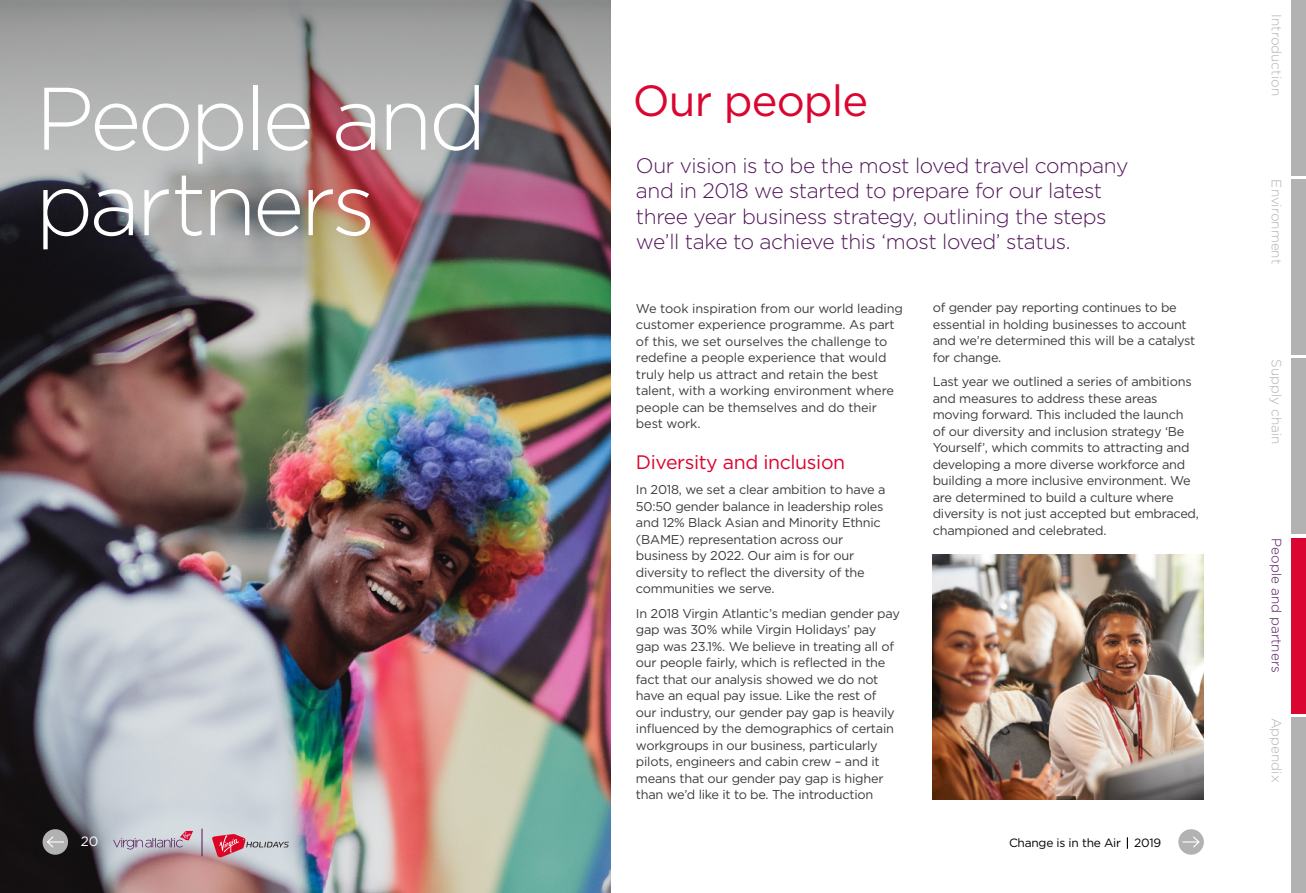
<style>
.page{position:relative;width:1306px;height:893px;background:#fff}
.page>*{position:absolute;margin:0;border:0;box-sizing:border-box;transform-origin:0 0}
.t1{font:300 88.5px/85.5px "Gotham";letter-spacing:-.045em;color:#fff}
.t2{font:43.5px "Gotham";letter-spacing:-.02em;color:#da0530}
.t3{font:300 21px/25.5px "Gotham";letter-spacing:-.02em;color:#52155a}
.t4{font:19.5px "Gotham";letter-spacing:-.02em;color:#da0530}
.t5{font:300 13.5px "Gotham";color:#b3b2b2}
.t6{font:300 13.5px "Gotham";color:#52155a}
.t7{font:13.5px "Gotham";color:#fff}
.t8{font:12.75px/16.5px "Gotham";letter-spacing:-.02em;color:#3c3c3b}
.t9{font:12px "Gotham";letter-spacing:-.02em;color:#000}
</style>
<div class="page">
<img style="left:0;top:339px;width:610px;height:554px">
<img style="left:0;top:0;width:610px;height:339px">
<div style="left:1178px;top:829px;width:25px;height:26px;background:#b3b2b2;border-radius:50%"></div>
<svg style="left:1182px;top:836px;width:18px;height:12px"></svg>
<div style="left:43px;top:829px;width:25px;height:26px;background:#b3b2b2;border-radius:50%"></div>
<svg style="left:47px;top:836px;width:17px;height:12px"></svg>
<svg style="left:201px;top:829px;width:1px;height:27px"></svg>
<svg style="left:212px;top:834px;width:77px;height:24px;background:#cb99a5"></svg>
<svg style="left:113px;top:831px;width:80px;height:18px"></svg>
<svg style="left:1126px;top:837px;width:1px;height:12px"></svg>
<div style="left:1290px;top:0;width:15px;height:175px;background:#b3b2b2"></div>
<div style="left:1290px;top:179px;width:15px;height:176px;background:#b3b2b2"></div>
<div style="left:1290px;top:359px;width:15px;height:175px;background:#b3b2b2"></div>
<div style="left:1290px;top:538px;width:15px;height:175px;background:#da0530"></div>
<div style="left:1290px;top:718px;width:15px;height:175px;background:#b3b2b2"></div>
<img style="left:932px;top:555px;width:271px;height:244px">
<h1 class="t1" style="left:35px;top:74px;width:453px">People and partners</h1>
<h2 class="t2" style="left:632px;top:76px;width:237px">Our people</h2>
<h3 class="t3" style="left:636px;top:152px;width:494px">Our vision is to be the most loved travel company and in 2018 we started to prepare for our latest three year business strategy, outlining the steps we’ll take to achieve this ‘most loved’ status.</h3>
<p class="t8" style="left:636px;top:300px;width:268px">We took inspiration from our world leading customer experience programme. As part of this, we set ourselves the challenge to redefine a people experience that would truly help us attract and retain the best talent, with a working environment where people can be themselves and do their best work.</p>
<h3 class="t4" style="left:636px;top:452px;width:211px">Diversity and inclusion</h3>
<p class="t8" style="left:636px;top:481px;width:251px">In 2018, we set a clear ambition to have a 50:50 gender balance in leadership roles and 12% Black Asian and Minority Ethnic (BAME) representation across our business by 2022. Our aim is for our diversity to reflect the diversity of the communities we serve.</p>
<p class="t8" style="left:636px;top:605px;width:265px">In 2018 Virgin Atlantic’s median gender pay gap was 30% while Virgin Holidays’ pay gap was 23.1%. We believe in treating all of our people fairly, which is reflected in the fact that our analysis showed we do not have an equal pay issue. Like the rest of our industry, our gender pay gap is heavily influenced by the demographics of certain workgroups in our business, particularly pilots, engineers and cabin crew – and it means that our gender pay gap is higher than we’d like it to be. The introduction</p>
<p class="t8" style="left:932px;top:299px;width:264px">of gender pay reporting continues to be essential in holding businesses to account and we’re determined this will be a catalyst for change.</p>
<p class="t8" style="left:932px;top:373px;width:268px">Last year we outlined a series of ambitions and measures to address these areas moving forward. This included the launch of our diversity and inclusion strategy ‘Be Yourself’, which commits to attracting and developing a more diverse workforce and building a more inclusive environment. We are determined to build a culture where diversity is not just accepted but embraced, championed and celebrated.</p>
<p class="t7" style="left:81px;top:834px;width:19px">20</p>
<p class="t9" style="left:1009px;top:836px;width:154px">Change is in the Air 2019</p>
<p class="t5" style="left:1283px;top:14px;width:83px;rotate:90deg">Introduction</p>
<p class="t5" style="left:1283px;top:179px;width:86px;rotate:90deg">Environment</p>
<p class="t5" style="left:1283px;top:359px;width:87px;rotate:90deg">Supply chain</p>
<p class="t6" style="left:1283px;top:538px;width:136px;rotate:90deg">People and partners</p>
<p class="t5" style="left:1283px;top:718px;width:66px;rotate:90deg">Appendix</p>
</div>
